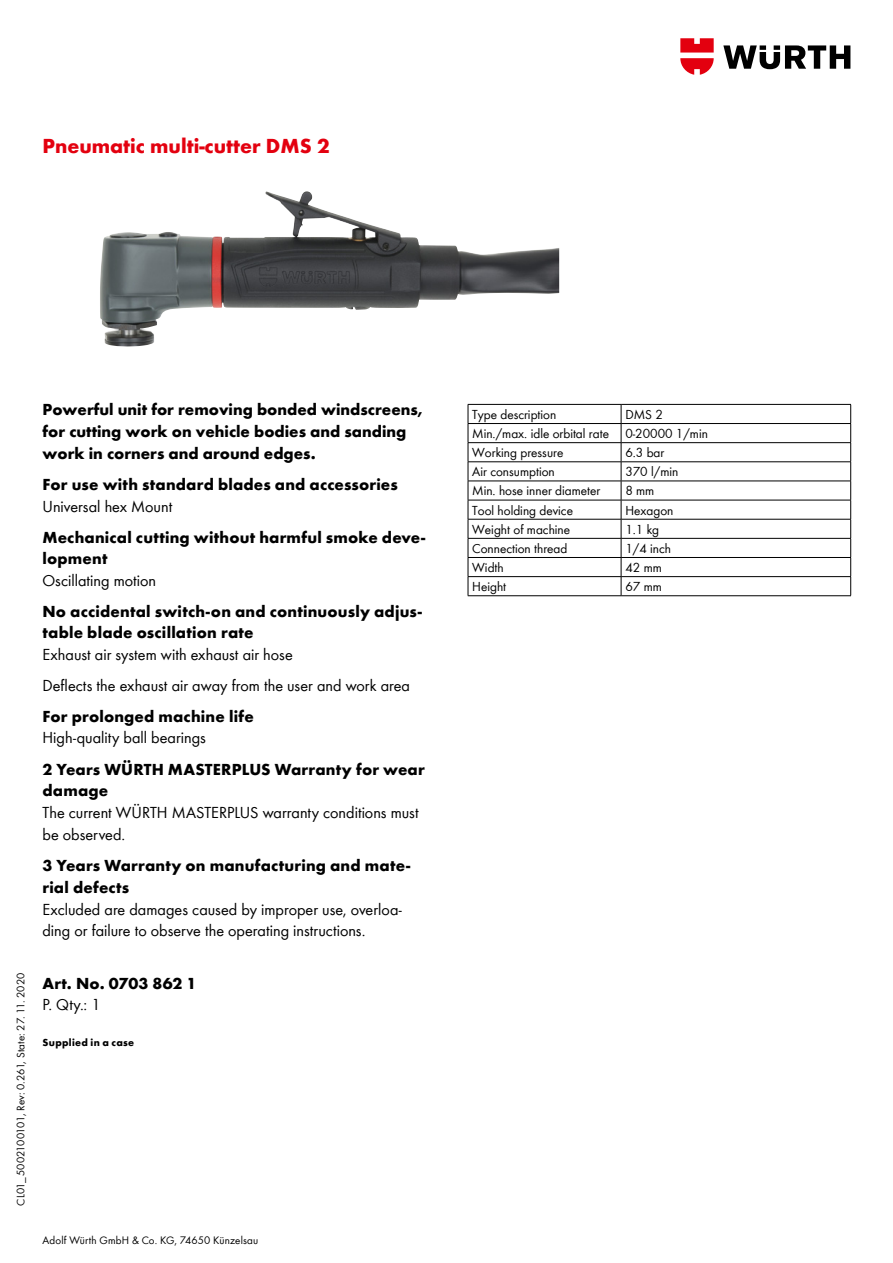
<style>
.page{position:relative;width:893px;height:1263px;background:#fff}
.page>*{position:absolute;margin:0;border:0;box-sizing:border-box;transform-origin:0 0}
.t1{font:700 21px "Wuerth Global";color:#e3000f}
.t2{font:700 16.5px/21.8px "Wuerth Global";letter-spacing:.01em;color:#000}
.t3{font:16.5px/21.8px "Wuerth Global";color:#000}
.t4{font:13.5px/19.2px "Wuerth Global";color:#000}
.t5{font:11.25px "Wuerth Global";letter-spacing:.01em;color:#000}
.t6{font:700 10.5px "Wuerth Global";letter-spacing:.025em;color:#000}
</style>
<div class="page">
<svg style="left:723px;top:45px;width:127px;height:24px"></svg>
<svg style="left:680px;top:38px;width:34px;height:37px"></svg>
<hr style="left:468px;top:404px;width:153px;height:1px;background:#000">
<hr style="left:621px;top:404px;width:230px;height:1px;background:#000">
<hr style="left:468px;top:423px;width:153px;height:1px;background:#000">
<hr style="left:621px;top:423px;width:230px;height:1px;background:#000">
<hr style="left:468px;top:442px;width:153px;height:1px;background:#000">
<hr style="left:621px;top:442px;width:230px;height:1px;background:#000">
<hr style="left:468px;top:461px;width:153px;height:1px;background:#000">
<hr style="left:621px;top:461px;width:230px;height:1px;background:#000">
<hr style="left:468px;top:481px;width:153px;height:1px;background:#000">
<hr style="left:621px;top:481px;width:230px;height:1px;background:#000">
<hr style="left:468px;top:500px;width:153px;height:1px;background:#000">
<hr style="left:621px;top:500px;width:230px;height:1px;background:#000">
<hr style="left:468px;top:519px;width:153px;height:1px;background:#000">
<hr style="left:621px;top:519px;width:230px;height:1px;background:#000">
<hr style="left:468px;top:538px;width:153px;height:1px;background:#000">
<hr style="left:621px;top:538px;width:230px;height:1px;background:#000">
<hr style="left:468px;top:557px;width:153px;height:1px;background:#000">
<hr style="left:621px;top:557px;width:230px;height:1px;background:#000">
<hr style="left:468px;top:576px;width:153px;height:1px;background:#000">
<svg style="left:468px;top:405px;width:1px;height:190px"></svg>
<hr style="left:468px;top:595px;width:153px;height:1px;background:#000">
<hr style="left:621px;top:576px;width:230px;height:1px;background:#000">
<svg style="left:621px;top:405px;width:1px;height:190px"></svg>
<svg style="left:850px;top:405px;width:1px;height:190px"></svg>
<hr style="left:621px;top:595px;width:230px;height:1px;background:#000">
<img style="left:100px;top:191px;width:459px;height:156px">
<p class="t1" style="left:43px;top:134px;width:289px">Pneumatic multi-cutter DMS 2</p>
<p class="t5" style="left:14px;top:1205px;width:234px;rotate:-90deg">CL01_5002100101, Rev: 0.261, State: 27. 11. 2020</p>
<p class="t2" style="left:43px;top:399px;width:382px">Powerful unit for removing bonded windscreens, for cutting work on vehicle bodies and sanding work in corners and around edges.</p>
<p class="t2" style="left:43px;top:473px;width:357px">For use with standard blades and accessories</p>
<p class="t3" style="left:43px;top:495px;width:131px">Universal hex Mount</p>
<p class="t2" style="left:43px;top:526px;width:384px">Mechanical cutting without harmful smoke deve&shy;lopment</p>
<p class="t3" style="left:43px;top:569px;width:115px">Oscillating motion</p>
<p class="t2" style="left:43px;top:600px;width:381px">No accidental switch-on and continuously adjus&shy;table blade oscillation rate</p>
<p class="t3" style="left:43px;top:639px;width:369px;line-height:30.8px">Exhaust air system with exhaust air hose<br>Deflects the exhaust air away from the user and work area</p>
<p class="t2" style="left:43px;top:705px;width:213px">For prolonged machine life</p>
<p class="t3" style="left:43px;top:727px;width:165px">High-quality ball bearings</p>
<p class="t2" style="left:43px;top:758px;width:384px">2 Years WÜRTH MASTERPLUS Warranty for wear damage</p>
<p class="t3" style="left:43px;top:801px;width:378px">The current WÜRTH MASTERPLUS warranty conditions must be observed.</p>
<p class="t2" style="left:43px;top:854px;width:369px">3 Years Warranty on manufacturing and mate&shy;rial defects</p>
<p class="t3" style="left:43px;top:898px;width:361px">Excluded are damages caused by improper use, overloa&shy;ding or failure to observe the operating instructions.</p>
<p class="t2" style="left:43px;top:972px;width:155px">Art. No. 0703 862 1</p>
<p class="t3" style="left:43px;top:993px;width:60px">P. Qty.: 1</p>
<p class="t6" style="left:43px;top:1036px;width:93px">Supplied in a case</p>
<p class="t5" style="left:43px;top:1233px;width:217px">Adolf Würth GmbH &amp; Co. KG, 74650 Künzelsau</p>
<p class="t4" style="left:472px;top:405px;width:86px">Type description</p>
<p class="t4" style="left:472px;top:405px;width:237px;text-indent:153px">DMS 2<br>Min./max. idle orbital rate 0-20000 1/min<br>Working pressure</p>
<p class="t4" style="left:625px;top:443px;width:41px">6.3 bar</p>
<p class="t4" style="left:472px;top:462px;width:84px">Air consumption</p>
<p class="t4" style="left:625px;top:462px;width:54px">370 l/min</p>
<p class="t4" style="left:472px;top:481px;width:130px">Min. hose inner diameter</p>
<p class="t4" style="left:625px;top:481px;width:30px">8 mm</p>
<p class="t4" style="left:472px;top:500px;width:102px">Tool holding device</p>
<p class="t4" style="left:625px;top:500px;width:50px">Hexagon</p>
<p class="t4" style="left:472px;top:519px;width:99px">Weight of machine</p>
<p class="t4" style="left:625px;top:519px;width:35px">1.1 kg</p>
<p class="t4" style="left:472px;top:538px;width:97px">Connection thread</p>
<p class="t4" style="left:625px;top:538px;width:47px">1/4 inch</p>
<p class="t4" style="left:472px;top:558px;width:33px">Width</p>
<p class="t4" style="left:625px;top:558px;width:38px">42 mm</p>
<p class="t4" style="left:472px;top:577px;width:35px">Height</p>
<p class="t4" style="left:625px;top:577px;width:38px">67 mm</p>
</div>
